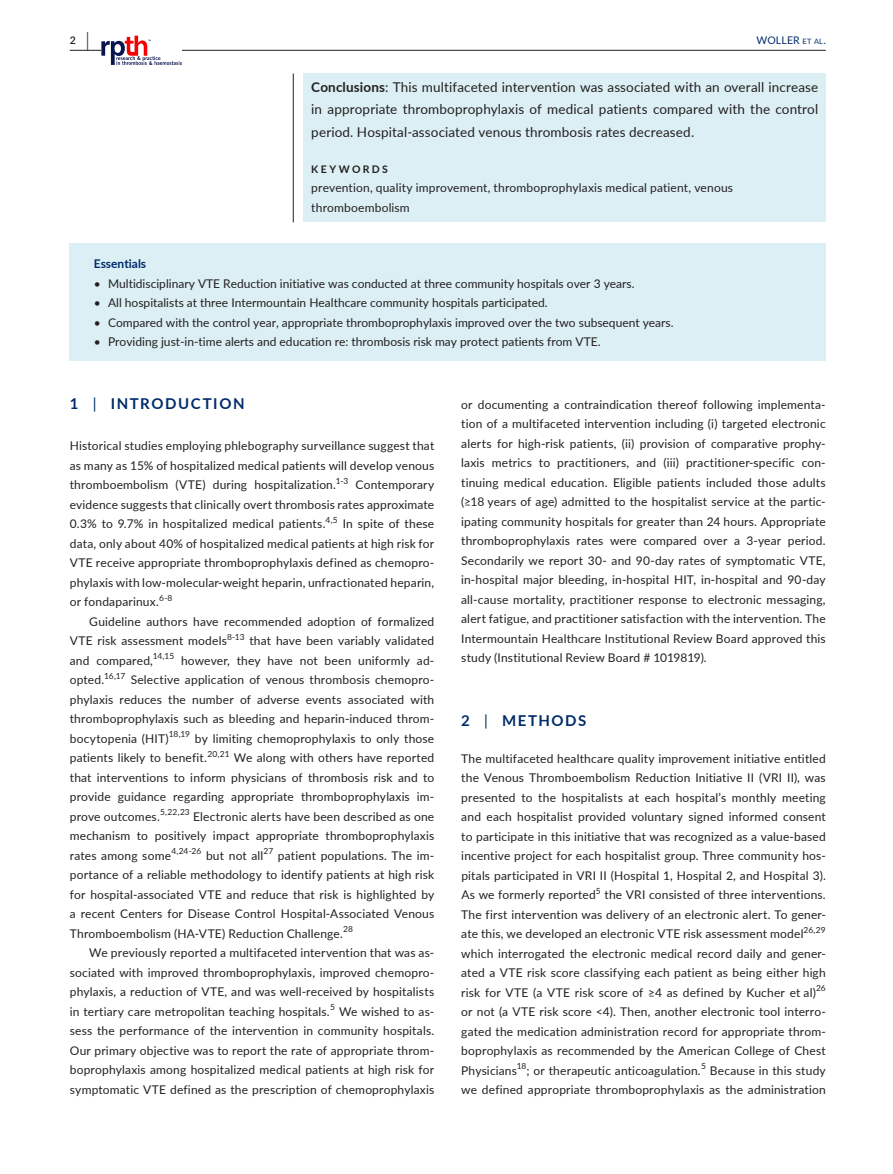
<style>
.page{position:relative;width:893px;height:1174px;background:#fff}
.page>*{position:absolute;margin:0;border:0;box-sizing:border-box;transform-origin:0 0}
.t1{font:700 15px "Lato";letter-spacing:.1em;color:#002c6b}
.t2{font:13.5px/22.5px "Lato";letter-spacing:.01em;color:#231f20;text-align:justify}
.t3{font:12px/19.5px "Lato";letter-spacing:.01em;color:#231f20;text-align:justify}
.t4{font:700 12px "Lato";color:#002c6b}
.t5{font:10.5px "Lato";letter-spacing:.02em;color:#002c6b}
.t6{font:700 10.5px "Lato";letter-spacing:.22em;color:#231f20}
.t7{font:600 10.5px "Lato";color:#231f20}
.t8{font:8.4px "Lato";color:#231f20}
.s1{font-size:19.5px}
.s2{font-size:7.35px}
.s3{font-weight:700}
.s4{font-weight:400}
</style>
<div class="page">
<hr style="left:70px;top:50px;width:756px;height:1px;background:#231f20">
<svg style="left:101px;top:36px;width:81px;height:29px"></svg>
<div style="left:304px;top:73px;width:522px;height:149px;background:#dceff4"></div>
<hr style="left:293px;top:73px;width:1px;height:149px;background:#231f20">
<div style="left:70px;top:243px;width:756px;height:118px;background:#dceff4"></div>
<p class="t7" style="left:70px;top:33px;width:21px">2 <span class="s1">|</span></p>
<p class="t5" style="left:756px;top:33px;width:71px">WOLLER <span class="s2">et al</span>.</p>
<p class="t2" style="left:311px;top:75px;width:508px"><span class="s3">Conclusions</span>: This multifaceted intervention was associated with an overall increase in appropriate thromboprophylaxis of medical patients compared with the control period. Hospital-associated venous thrombosis rates decreased.</p>
<p class="t6" style="left:311px;top:161px;width:78px">KEYWORDS</p>
<p class="t3" style="left:311px;top:178px;width:423px">prevention, quality improvement, thromboprophylaxis medical patient, venous thromboembolism</p>
<p class="t4" style="left:94px;top:255px;width:54px">Essentials</p>
<p class="t3" style="left:94px;top:273px;width:542px">• Multidisciplinary VTE Reduction initiative was conducted at three community hospitals over 3 years.</p>
<p class="t3" style="left:94px;top:292px;width:455px">• All hospitalists at three Intermountain Healthcare community hospitals participated.</p>
<p class="t3" style="left:94px;top:312px;width:581px">• Compared with the control year, appropriate thromboprophylaxis improved over the two subsequent years.</p>
<p class="t3" style="left:94px;top:331px;width:508px">• Providing just-in-time alerts and education re: thrombosis risk may protect patients from VTE.</p>
<p class="t1" style="left:70px;top:392px;width:176px">1 <span class="s4">|</span> INTRODUCTION</p>
<p class="t3" style="left:70px;top:435px;width:366px">Historical studies employing phlebography surveillance suggest that as many as 15% of hospitalized medical patients will develop venous thromboembolism (VTE) during hospitalization.</p>
<p class="t8" style="left:336px;top:474px;width:14px">1-3</p>
<p class="t3" style="left:70px;top:474px;width:366px;text-indent:286px">Contemporary evidence suggests that clinically overt thrombosis rates approximate 0.3% to 9.7% in hospitalized medical patients.</p>
<p class="t8" style="left:326px;top:513px;width:14px">4,5</p>
<p class="t3" style="left:70px;top:513px;width:366px;text-indent:273px">In spite of these data, only about 40% of hospitalized medical patients at high risk for VTE receive appropriate thromboprophylaxis defined as chemopro&shy;phylaxis with low-molecular-weight heparin, unfractionated heparin, or fondaparinux.</p>
<p class="t8" style="left:159px;top:591px;width:15px">6-8</p>
<p class="t3" style="left:70px;top:611px;width:366px;text-indent:20px">Guideline authors have recommended adoption of formalized<br>VTE risk assessment models</p>
<p class="t8" style="left:227px;top:630px;width:19px">8-13</p>
<p class="t3" style="left:249px;top:630px;width:186px">that have been variably validated</p>
<p class="t3" style="left:70px;top:650px;width:85px">and compared,</p>
<p class="t8" style="left:153px;top:650px;width:23px">14,15</p>
<p class="t3" style="left:181px;top:650px;width:255px">however, they have not been uniformly ad-</p>
<p class="t3" style="left:70px;top:669px;width:36px">opted.</p>
<p class="t8" style="left:104px;top:669px;width:23px">16,17</p>
<p class="t3" style="left:70px;top:669px;width:366px;text-indent:61px">Selective application of venous thrombosis chemopro&shy;phylaxis reduces the number of adverse events associated with thromboprophylaxis such as bleeding and heparin-induced throm&shy;bocytopenia (HIT)</p>
<p class="t8" style="left:169px;top:728px;width:23px">18,19</p>
<p class="t3" style="left:70px;top:728px;width:366px;text-indent:125px">by limiting chemoprophylaxis to only those patients likely to benefit.</p>
<p class="t8" style="left:207px;top:747px;width:24px">20,21</p>
<p class="t3" style="left:70px;top:747px;width:366px;text-indent:164px">We along with others have reported that interventions to inform physicians of thrombosis risk and to provide guidance regarding appropriate thromboprophylaxis im&shy;prove outcomes.<sup>5,22,23</sup> Electronic alerts have been described as one mechanism to positively impact appropriate thromboprophylaxis rates among some<sup>4,24-26</sup> but not all<sup>27</sup> patient populations. The im&shy;portance of a reliable methodology to identify patients at high risk for hospital-associated VTE and reduce that risk is highlighted by a recent Centers for Disease Control Hospital-Associated Venous Thromboembolism (HA-VTE) Reduction Challenge.<sup>28</sup></p>
<p class="t3" style="left:70px;top:942px;width:366px;text-indent:20px">We previously reported a multifaceted intervention that was as&shy;sociated with improved thromboprophylaxis, improved chemopro&shy;phylaxis, a reduction of VTE, and was well-received by hospitalists in tertiary care metropolitan teaching hospitals.<sup>5</sup> We wished to as&shy;sess the performance of the intervention in community hospitals.<br>Our primary objective was to report the rate of appropriate throm&shy;boprophylaxis among hospitalized medical patients at high risk for symptomatic VTE defined as the prescription of chemoprophylaxis</p>
<p class="t3" style="left:461px;top:394px;width:366px">or documenting a contraindication thereof following implementa&shy;tion of a multifaceted intervention including (i) targeted electronic alerts for high-risk patients, (ii) provision of comparative prophy&shy;laxis metrics to practitioners, and (iii) practitioner-specific con&shy;tinuing medical education. Eligible patients included those adults (≥18 years of age) admitted to the hospitalist service at the partic&shy;ipating community hospitals for greater than 24 hours. Appropriate thromboprophylaxis rates were compared over a 3-year period.<br>Secondarily we report 30- and 90-day rates of symptomatic VTE, in-hospital major bleeding, in-hospital HIT, in-hospital and 90-day all-cause mortality, practitioner response to electronic messaging, alert fatigue, and practitioner satisfaction with the intervention. The Intermountain Healthcare Institutional Review Board approved this study (Institutional Review Board # 1019819).</p>
<p class="t1" style="left:461px;top:709px;width:127px">2 <span class="s4">|</span> METHODS</p>
<p class="t3" style="left:461px;top:748px;width:366px">The multifaceted healthcare quality improvement initiative entitled the Venous Thromboembolism Reduction Initiative II (VRI II), was presented to the hospitalists at each hospital’s monthly meeting and each hospitalist provided voluntary signed informed consent to participate in this initiative that was recognized as a value-based incentive project for each hospitalist group. Three community hos&shy;pitals participated in VRI II (Hospital 1, Hospital 2, and Hospital 3).<br>As we formerly reported<sup>5</sup> the VRI consisted of three interventions.<br>The first intervention was delivery of an electronic alert. To gener&shy;ate this, we developed an electronic VTE risk assessment model</p>
<p class="t8" style="left:804px;top:923px;width:24px">26,29</p>
<p class="t3" style="left:461px;top:943px;width:366px">which interrogated the electronic medical record daily and gener&shy;ated a VTE risk score classifying each patient as being either high risk for VTE (a VTE risk score of ≥4 as defined by Kucher et al)<sup>26 </sup>or not (a VTE risk score &lt;4). Then, another electronic tool interro&shy;gated the medication administration record for appropriate throm&shy;boprophylaxis as recommended by the American College of Chest Physicians<sup>18</sup>; or therapeutic anticoagulation.<sup>5</sup> Because in this study we defined appropriate thromboprophylaxis as the administration</p>
</div>
